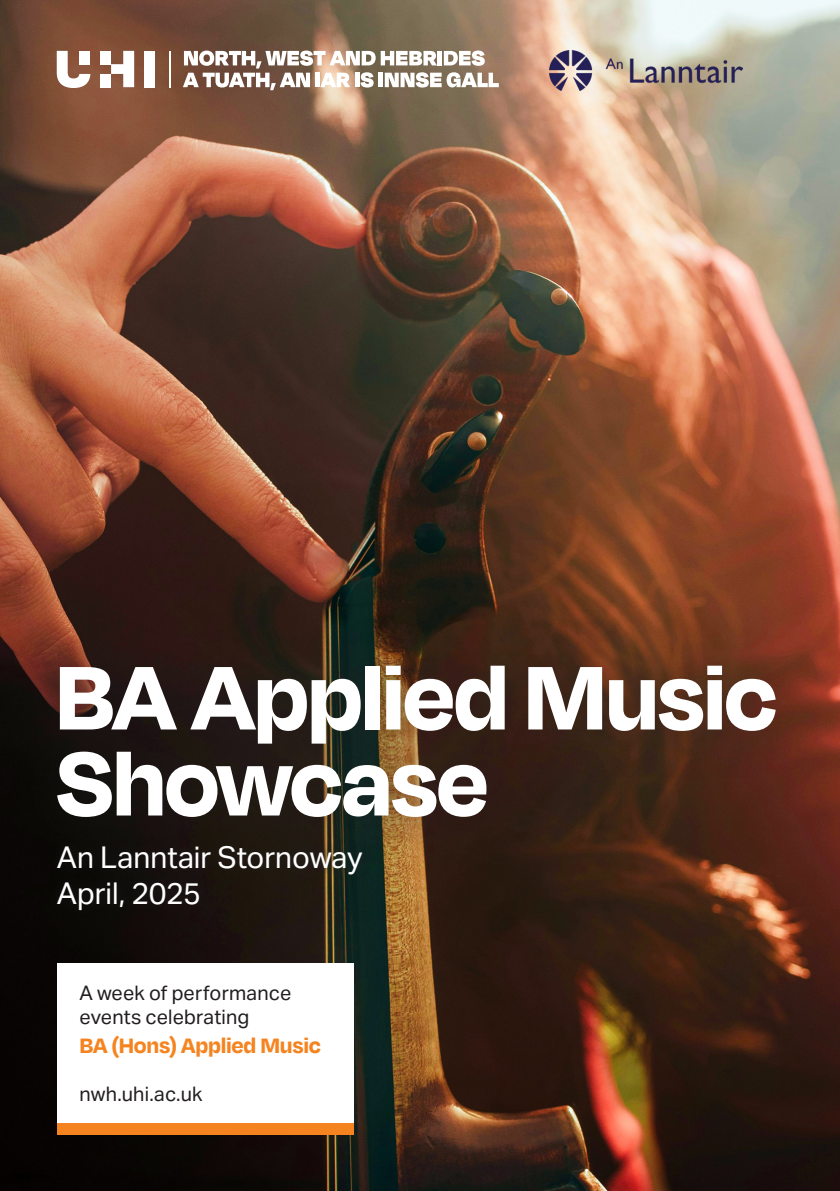
<style>
.page{position:relative;width:840px;height:1191px;background:#fff}
.page>*{position:absolute;margin:0;border:0;box-sizing:border-box;transform-origin:0 0}
.t1{font:700 104px/86px "Degular Display";letter-spacing:.005em;color:#fff}
.t2{font:30px "Aktiv Grotesk";letter-spacing:-.005em;color:#fff}
.t3{font:700 24px "Degular";letter-spacing:-.01em;color:#f58420}
.t4{font:20px/24px "Aktiv Grotesk";color:#231f20}
</style>
<div class="page">
<img style="left:0;top:0;width:839px;height:1191px">
<div style="left:8px;top:614px;width:816px;height:254px;background:#231f20;opacity:.58"></div>
<div style="left:57px;top:963px;width:296px;height:160px;background:#fff"></div>
<div style="left:57px;top:1123px;width:296px;height:11px;background:#f58420"></div>
<div style="left:46px;top:833px;width:328px;height:88px;background:#231f20;opacity:.75"></div>
<div style="left:144px;top:51px;width:11px;height:36px;background:#fff"></div>
<div style="left:100px;top:51px;width:11px;height:13px;background:#fff"></div>
<div style="left:100px;top:74px;width:11px;height:13px;background:#fff"></div>
<svg style="left:111px;top:51px;width:23px;height:36px"></svg>
<svg style="left:57px;top:51px;width:33px;height:37px"></svg>
<hr style="left:170px;top:51px;width:1px;height:36px;background:#fff">
<svg style="left:183px;top:51px;width:315px;height:39px"></svg>
<img style="left:549px;top:51px;width:192px;height:40px">
<p class="t1" style="left:57px;top:650px;width:721px">BA Applied Music<br>Showcase</p>
<p class="t2" style="left:57px;top:840px;width:307px">An Lanntair Stornoway</p>
<p class="t2" style="left:57px;top:876px;width:145px">April, 2025</p>
<p class="t4" style="left:79px;top:981px;width:213px">A week of performance events celebrating</p>
<p class="t3" style="left:79px;top:1030px;width:243px">BA (Hons) Applied Music</p>
<p class="t4" style="left:79px;top:1081px;width:125px">nwh.uhi.ac.uk</p>
</div>
